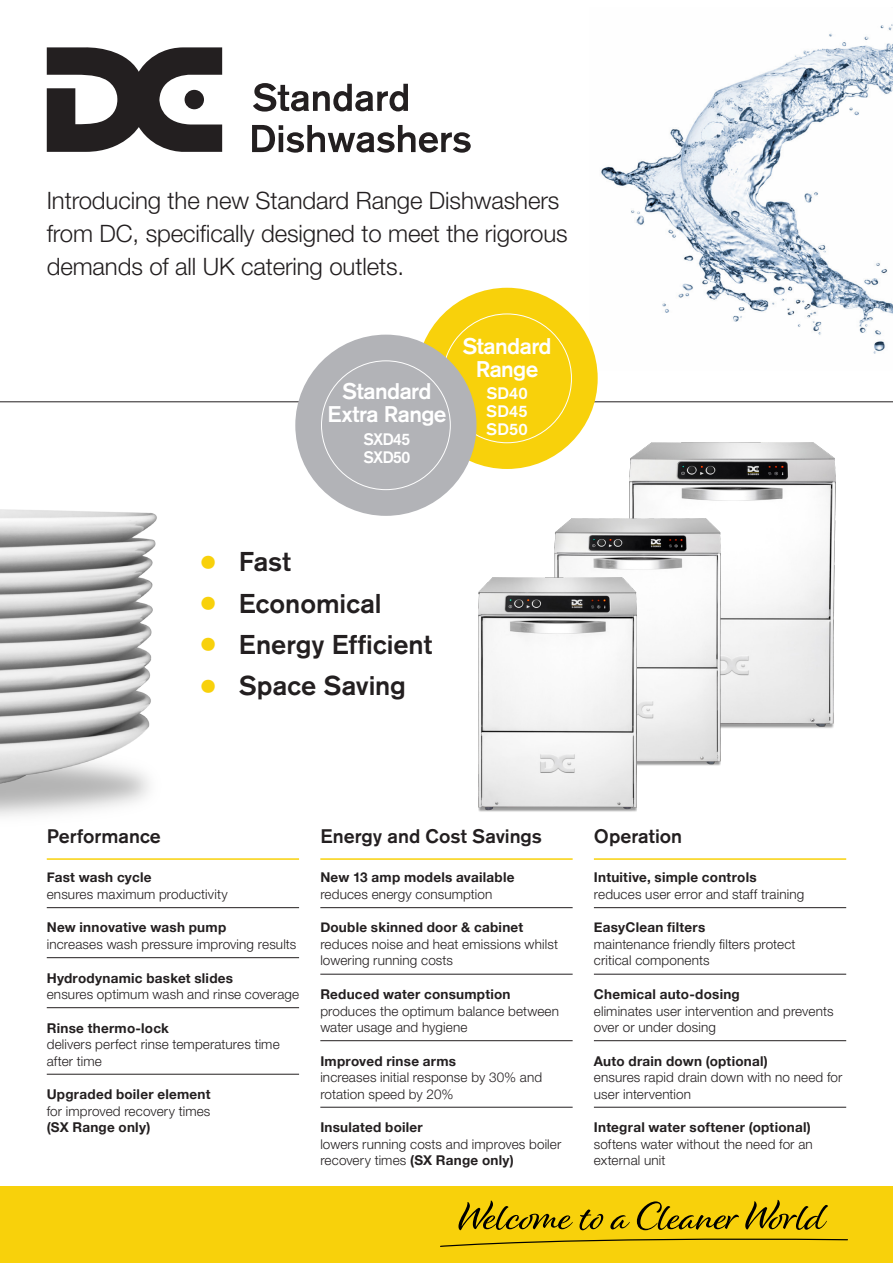
<style>
.page{position:relative;width:893px;height:1263px;background:#fff}
.page>*{position:absolute;margin:0;border:0;box-sizing:border-box;transform-origin:0 0}
.t1{font:500 27px "Akzidenz Grotesk BE";color:#231f20}
.Intro_paragraph{font:300 24px/33px "Helvetica Neue LT Std";letter-spacing:-.005em;color:#231f20}
.Roundel_heading{font:500 22.5px/22.5px "Akzidenz Grotesk BE";letter-spacing:-.025em;color:#fff;text-align:center}
.Standard_heading{font:500 19.5px "Akzidenz Grotesk BE";color:#231f20}
.t2{font:500 16.5px "Akzidenz Grotesk BE";color:#fff}
.t3{font:500 16.5px "Akzidenz Grotesk BE";color:#fff;scale:.95 1}
.Underlined_body{font:300 13.5px/16.5px "Helvetica Neue LT Std";letter-spacing:.01em;color:#231f20}
.Bold{font:700 13.5px "Helvetica Neue";letter-spacing:.02em;color:#231f20}
.Body{font:300 13.5px/16.5px "Helvetica Neue LT Std";letter-spacing:.01em;color:#231f20}
.s1{font-stretch:expanded;font-size:46.5px;color:#f8d10b}
.s2{font-family:"Helvetica Neue";font-weight:700}
</style>
<div class="page">
<img style="left:589px;top:24px;width:304px;height:345px">
<img style="left:0;top:509px;width:157px;height:307px">
<div style="left:0;top:1186px;width:893px;height:77px;background:#f8d10b"></div>
<svg style="left:579px;top:1209px;width:24px;height:21px"></svg>
<svg style="left:610px;top:1215px;width:20px;height:14px"></svg>
<svg style="left:637px;top:1201px;width:102px;height:29px"></svg>
<svg style="left:458px;top:1200px;width:115px;height:30px"></svg>
<svg style="left:745px;top:1200px;width:83px;height:30px"></svg>
<svg style="left:440px;top:1238px;width:408px;height:9px"></svg>
<hr style="left:0;top:401px;width:893px;height:1px;background:#231f20">
<svg style="left:47px;top:47px;width:175px;height:105px"></svg>
<div style="left:185px;top:90px;width:19px;height:19px;background:#231f20;border-radius:50%"></div>
<svg style="left:252px;top:125px;width:219px;height:28px"></svg>
<svg style="left:253px;top:83px;width:155px;height:29px"></svg>
<hr style="left:47px;top:858px;width:252px;height:2px;background:#f8d10b">
<hr style="left:47px;top:907px;width:252px;height:1px;background:#231f20">
<hr style="left:47px;top:957px;width:252px;height:1px;background:#231f20">
<hr style="left:47px;top:1007px;width:252px;height:1px;background:#231f20">
<hr style="left:47px;top:1074px;width:252px;height:1px;background:#231f20">
<hr style="left:320px;top:858px;width:253px;height:2px;background:#f8d10b">
<hr style="left:320px;top:907px;width:253px;height:1px;background:#231f20">
<hr style="left:320px;top:974px;width:253px;height:1px;background:#231f20">
<hr style="left:320px;top:1040px;width:253px;height:1px;background:#231f20">
<hr style="left:320px;top:1107px;width:253px;height:1px;background:#231f20">
<hr style="left:594px;top:858px;width:252px;height:2px;background:#f8d10b">
<hr style="left:594px;top:907px;width:252px;height:1px;background:#231f20">
<hr style="left:594px;top:974px;width:252px;height:1px;background:#231f20">
<hr style="left:594px;top:1040px;width:252px;height:1px;background:#231f20">
<hr style="left:594px;top:1107px;width:252px;height:1px;background:#231f20">
<img style="left:630px;top:442px;width:205px;height:290px">
<img style="left:555px;top:518px;width:165px;height:248px">
<img style="left:479px;top:577px;width:158px;height:235px">
<div style="left:416px;top:288px;width:182px;height:181px;background:#f8d10b;border-radius:50%"></div>
<svg style="left:442px;top:313px;width:130px;height:131px"></svg>
<div style="left:295px;top:335px;width:181px;height:181px;background:#b2b3b7;border-radius:50%"></div>
<p class="Intro_paragraph" style="left:47px;top:184px;width:522px">Introducing the new Standard Range Dishwashers from DC, specifically designed to meet the rigorous demands of all UK catering outlets.</p>
<p class="Roundel_heading" style="left:327px;top:380px;width:121px">Standard<br>Extra Range</p>
<p class="t3" style="left:364px;top:430px;width:51px">SXD45</p>
<p class="t3" style="left:364px;top:448px;width:51px">SXD50</p>
<p class="Roundel_heading" style="left:462px;top:335px;width:91px">Standard<br>Range</p>
<p class="t2" style="left:486px;top:383px;width:43px">SD40</p>
<p class="t2" style="left:486px;top:401px;width:43px">SD45</p>
<p class="t2" style="left:486px;top:419px;width:43px">SD50</p>
<p class="t1" style="left:201px;top:545px;width:92px"><span class="s1">•</span> Fast</p>
<p class="t1" style="left:201px;top:587px;width:182px"><span class="s1">•</span> Economical</p>
<p class="t1" style="left:201px;top:628px;width:233px"><span class="s1">•</span> Energy Efficient</p>
<p class="t1" style="left:201px;top:669px;width:207px"><span class="s1">•</span> Space Saving</p>
<p class="Standard_heading" style="left:47px;top:825px;width:116px">Performance</p>
<p class="Bold" style="left:47px;top:867px;width:106px">Fast wash cycle</p>
<p class="Underlined_body" style="left:47px;top:886px;width:182px">ensures maximum productivity</p>
<p class="Bold" style="left:47px;top:917px;width:181px">New innovative wash pump</p>
<p class="Underlined_body" style="left:47px;top:936px;width:251px">increases wash pressure improving results</p>
<p class="Bold" style="left:47px;top:967px;width:188px">Hydrodynamic basket slides</p>
<p class="Underlined_body" style="left:47px;top:986px;width:254px">ensures optimum wash and rinse coverage</p>
<p class="Bold" style="left:47px;top:1017px;width:124px">Rinse thermo-lock</p>
<p class="Underlined_body" style="left:47px;top:1036px;width:234px">delivers perfect rinse temperatures time after time</p>
<p class="Bold" style="left:47px;top:1083px;width:165px">Upgraded boiler element</p>
<p class="Body" style="left:47px;top:1102px;width:165px">for improved recovery times <span class="s2">(SX Range only)</span></p>
<p class="Standard_heading" style="left:320px;top:825px;width:223px">Energy and Cost Savings</p>
<p class="Bold" style="left:320px;top:867px;width:196px">New 13 amp models available</p>
<p class="Underlined_body" style="left:320px;top:886px;width:174px">reduces energy consumption</p>
<p class="Bold" style="left:320px;top:917px;width:204px">Double skinned door &amp; cabinet</p>
<p class="Underlined_body" style="left:320px;top:936px;width:239px">reduces noise and heat emissions whilst lowering running costs</p>
<p class="Bold" style="left:320px;top:983px;width:192px">Reduced water consumption</p>
<p class="Underlined_body" style="left:320px;top:1002px;width:240px">produces the optimum balance between water usage and hygiene</p>
<p class="Bold" style="left:320px;top:1050px;width:137px">Improved rinse arms</p>
<p class="Underlined_body" style="left:320px;top:1069px;width:223px">increases initial response by 30% and rotation speed by 20%</p>
<p class="Bold" style="left:320px;top:1116px;width:104px">Insulated boiler</p>
<p class="Body" style="left:320px;top:1135px;width:243px">lowers running costs and improves boiler recovery times <span class="s2">(SX Range only)</span></p>
<p class="Standard_heading" style="left:594px;top:825px;width:90px">Operation</p>
<p class="Bold" style="left:594px;top:867px;width:164px">Intuitive, simple controls</p>
<p class="Underlined_body" style="left:594px;top:886px;width:212px">reduces user error and staff training</p>
<p class="Bold" style="left:594px;top:917px;width:113px">EasyClean filters</p>
<p class="Underlined_body" style="left:594px;top:936px;width:203px">maintenance friendly filters protect critical components</p>
<p class="Bold" style="left:594px;top:983px;width:147px">Chemical auto-dosing</p>
<p class="Underlined_body" style="left:594px;top:1002px;width:241px">eliminates user intervention and prevents over or under dosing</p>
<p class="Bold" style="left:594px;top:1050px;width:175px">Auto drain down (optional)</p>
<p class="Underlined_body" style="left:594px;top:1069px;width:250px">ensures rapid drain down with no need for user intervention</p>
<p class="Bold" style="left:594px;top:1116px;width:218px">Integral water softener (optional)</p>
<p class="Body" style="left:594px;top:1135px;width:220px">softens water without the need for an external unit</p>
</div>
